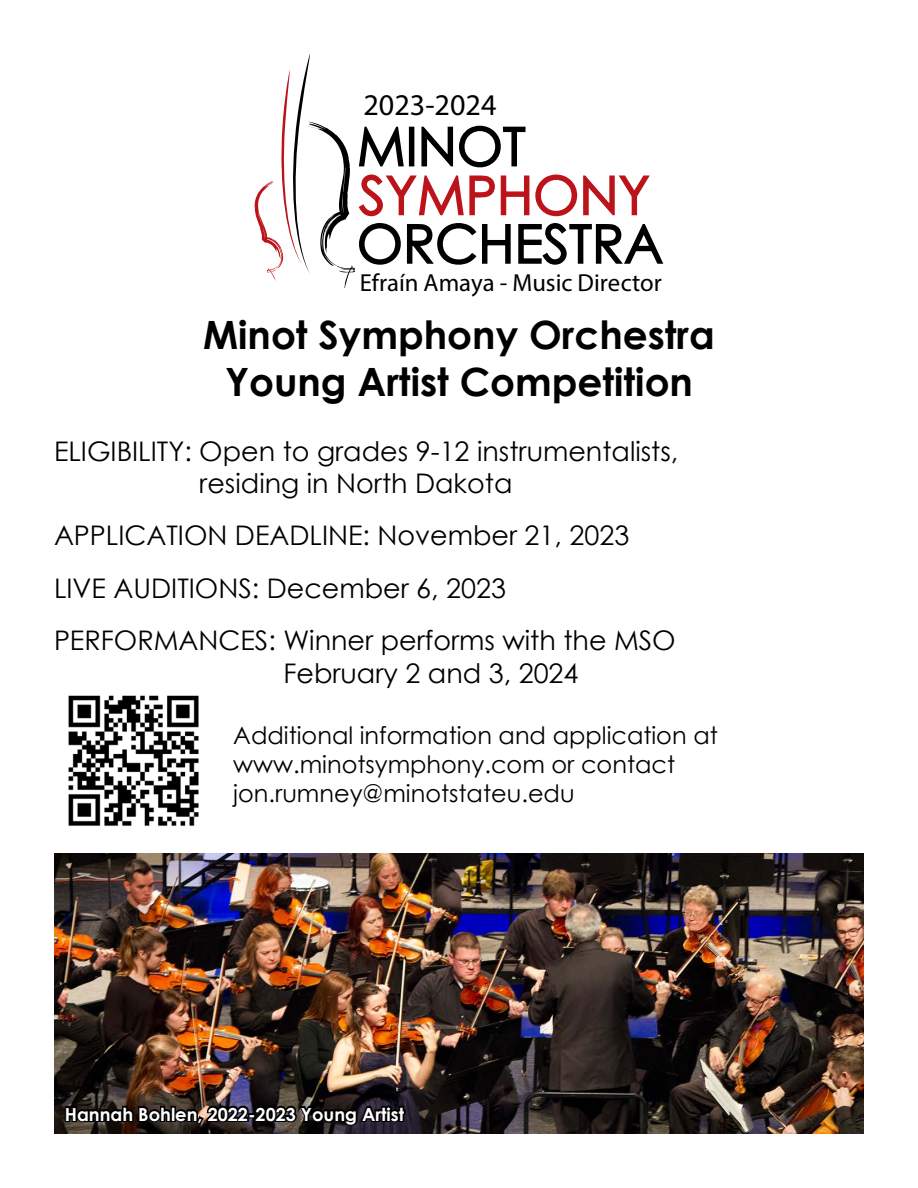
<style>
.page{position:relative;width:918px;height:1188px;background:#fff}
.page>*{position:absolute;margin:0;border:0;box-sizing:border-box;transform-origin:0 0}
.t1{font:700 39px/46.8px "Century Gothic";color:#000;text-align:center}
.t2{font:30.15px "Myriad Pro";color:#000}
.t3{font:27px/52.5px "Century Gothic";color:#000}
.t4{font:24.75px "Myriad Pro";color:#000}
.t5{font:24px/28.8px "Century Gothic";color:#000}
.t6{font:700 18px "Century Gothic";color:#fff}
</style>
<div class="page">
<svg style="left:255px;top:54px;width:408px;height:234px"></svg>
<img style="left:54px;top:853px;width:810px;height:281px">
<img style="left:68px;top:695px;width:131px;height:131px">
<svg style="left:63px;top:1103px;width:344px;height:31px;background:#1e1818"></svg>
<p class="t2" style="left:363px;top:86px;width:135px">2023-2024</p>
<p class="t4" style="left:360px;top:267px;width:304px">Efraín Amaya - Music Director</p>
<h1 class="t1" style="left:203px;top:310px;width:513px">Minot Symphony Orchestra<br>Young Artist Competition</h1>
<p class="t3" style="left:199px;top:434px;width:481px;line-height:32.4px;text-indent:-145px">Eligibility: Open to grades 9-12 instrumentalists, residing in North Dakota</p>
<p class="t3" style="left:54px;top:509px;width:219px">Application Dead</p>
<p class="t3" style="left:54px;top:509px;width:623px;text-indent:256px">line: November 21, 2023<br>Live auditions: December 6, 2023<br>Perfo rman ceS : Winner performs with the MSO</p>
<p class="t3" style="left:283px;top:646px;width:297px">February 2 and 3, 2024</p>
<p class="t5" style="left:233px;top:721px;width:486px">Additional information and application at www.minotsymphony.com or contact jon.rumney@minotstateu.edu</p>
<p class="t6" style="left:65px;top:1100px;width:341px">Hannah Bohlen, 2022-2023 Young Artist</p>
</div>
